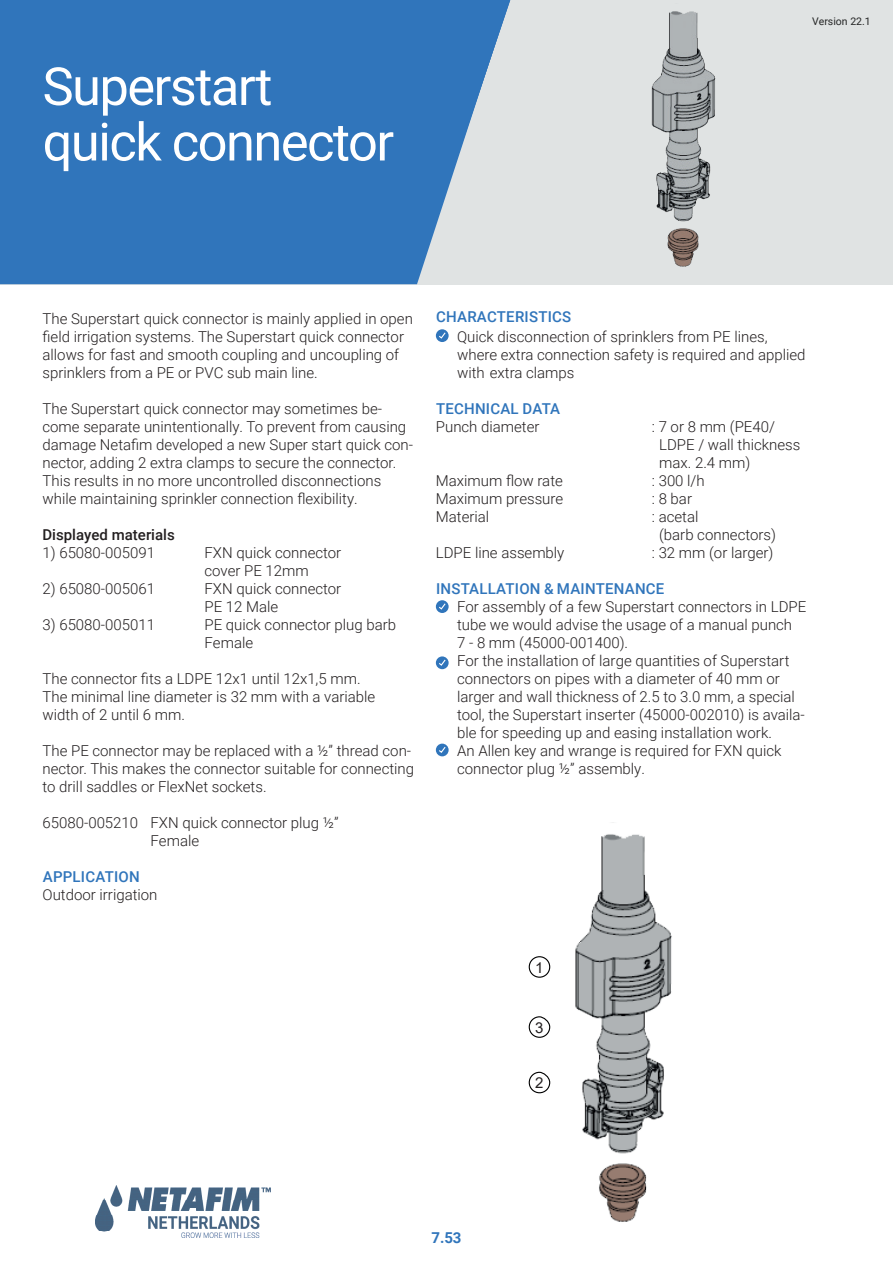
<style>
.page{position:relative;width:893px;height:1263px;background:#fff}
.page>*{position:absolute;margin:0;border:0;box-sizing:border-box;transform-origin:0 0}
.t1{font:52.5px/55.5px "Roboto";letter-spacing:-.03em;color:#fff}
.t2{font:300 15px/18px "Roboto";color:#231f20}
.t3{font:500 15px "Roboto";letter-spacing:.015em;color:#3075bb}
.t4{font:500 15px "Roboto";color:#231f20}
.t5{font:700 15px "Roboto";color:#3075bb}
.t6{font:15px "Arial";color:#231f20}
.t7{font:10.5px "Roboto";color:#252626}
</style>
<div class="page">
<img style="left:96px;top:1185px;width:174px;height:53px">
<div style="left:0;top:0;width:893px;height:284px;background:#e0e3e3"></div>
<svg style="left:0;top:0;width:510px;height:284px;background:#3f7ebe"></svg>
<svg style="left:436px;top:329px;width:13px;height:13px"></svg>
<svg style="left:438px;top:331px;width:9px;height:8px"></svg>
<img style="left:651px;top:11px;width:65px;height:256px">
<img style="left:541px;top:822px;width:131px;height:400px">
<div style="left:529px;top:956px;width:21px;height:22px;border:1px solid #000001;border-radius:50%"></div>
<div style="left:529px;top:1072px;width:21px;height:21px;border:1px solid #000001;border-radius:50%"></div>
<div style="left:529px;top:1016px;width:21px;height:22px;border:1px solid #000001;border-radius:50%"></div>
<svg style="left:436px;top:600px;width:13px;height:13px"></svg>
<svg style="left:438px;top:602px;width:9px;height:8px"></svg>
<svg style="left:436px;top:656px;width:13px;height:13px"></svg>
<svg style="left:438px;top:658px;width:9px;height:9px"></svg>
<div style="left:436px;top:744px;width:13px;height:12px;background:#3075bb;border-radius:50%"></div>
<svg style="left:438px;top:745px;width:9px;height:8px"></svg>
<h1 class="t1" style="left:43px;top:57px;width:353px">Superstart quick connector</h1>
<p class="t7" style="left:812px;top:14px;width:60px">Version 22.1</p>
<p class="t2" style="left:43px;top:309px;width:372px">The Superstart quick connector is mainly applied in open field irrigation systems. The Superstart quick connector allows for fast and smooth coupling and uncoupling of sprinklers from a PE or PVC sub main line.</p>
<p class="t2" style="left:43px;top:399px;width:372px">The Superstart quick connector may sometimes be&shy;come separate unintentionally. To prevent from causing damage Netafim developed a new Super start quick con&shy;nector, adding 2 extra clamps to secure the connector.<br>This results in no more uncontrolled disconnections while maintaining sprinkler connection flexibility.</p>
<p class="t4" style="left:43px;top:524px;width:134px">Displayed materials</p>
<p class="t2" style="left:43px;top:543px;width:114px">1) 65080-005091</p>
<p class="t2" style="left:205px;top:543px;width:138px">FXN quick connector cover PE 12mm</p>
<p class="t2" style="left:43px;top:579px;width:114px">2) 65080-005061</p>
<p class="t2" style="left:205px;top:579px;width:138px">FXN quick connector<br>PE 12 Male</p>
<p class="t2" style="left:43px;top:615px;width:114px">3) 65080-005011</p>
<p class="t2" style="left:205px;top:615px;width:193px">PE quick connector plug barb<br>Female</p>
<p class="t2" style="left:43px;top:669px;width:334px">The connector fits a LDPE 12x1 until 12x1,5 mm.<br>The minimal line diameter is 32 mm with a variable width of 2 until 6 mm.</p>
<p class="t2" style="left:43px;top:741px;width:373px">The PE connector may be replaced with a ½” thread con&shy;nector. This makes the connector suitable for connecting to drill saddles or FlexNet sockets.</p>
<p class="t2" style="left:151px;top:813px;width:190px;text-indent:-108px">65080-005210 FXN quick connector plug ½”<br>Female</p>
<p class="t3" style="left:43px;top:866px;width:98px">APPLICATION</p>
<p class="t2" style="left:43px;top:885px;width:117px">Outdoor irrigation</p>
<p class="t3" style="left:436px;top:306px;width:137px">CHARACTERISTICS</p>
<p class="t2" style="left:457px;top:327px;width:350px">Quick disconnection of sprinklers from PE lines, where extra connection safety is required and applied with extra clamps</p>
<p class="t3" style="left:436px;top:398px;width:126px">TECHNICAL DATA</p>
<p class="t2" style="left:436px;top:417px;width:105px">Punch diameter</p>
<p class="t2" style="left:659px;top:417px;width:143px;text-indent:-7px">: 7 or 8 mm (PE40/<br>LDPE / wall thickness max. 2.4 mm)</p>
<p class="t2" style="left:436px;top:471px;width:129px">Maximum flow rate</p>
<p class="t2" style="left:652px;top:471px;width:54px">: 300 l/h</p>
<p class="t2" style="left:436px;top:489px;width:129px">Maximum pressure</p>
<p class="t2" style="left:652px;top:489px;width:42px">: 8 bar</p>
<p class="t2" style="left:436px;top:507px;width:55px">Material</p>
<p class="t2" style="left:659px;top:507px;width:118px;text-indent:-7px">: acetal<br>(barb connectors)</p>
<p class="t2" style="left:436px;top:543px;width:130px">LDPE line assembly</p>
<p class="t2" style="left:652px;top:543px;width:123px">: 32 mm (or larger)</p>
<p class="t3" style="left:436px;top:578px;width:230px">INSTALLATION &amp; MAINTENANCE</p>
<p class="t2" style="left:457px;top:597px;width:351px">For assembly of a few Superstart connectors in LDPE tube we would advise the usage of a manual punch<br>7 - 8 mm (45000-001400).<br>For the installation of large quantities of Superstart connectors on pipes with a diameter of 40 mm or larger and wall thickness of 2.5 to 3.0 mm, a special tool, the Superstart inserter (45000-002010) is availa&shy;ble for speeding up and easing installation work.<br>An Allen key and wrange is required for FXN quick connector plug ½” assembly.</p>
<p class="t6" style="left:535px;top:957px;width:10px">1</p>
<p class="t6" style="left:535px;top:1017px;width:10px">3</p>
<p class="t6" style="left:535px;top:1073px;width:10px">2</p>
<p class="t5" style="left:431px;top:1227px;width:32px">7.53</p>
</div>
